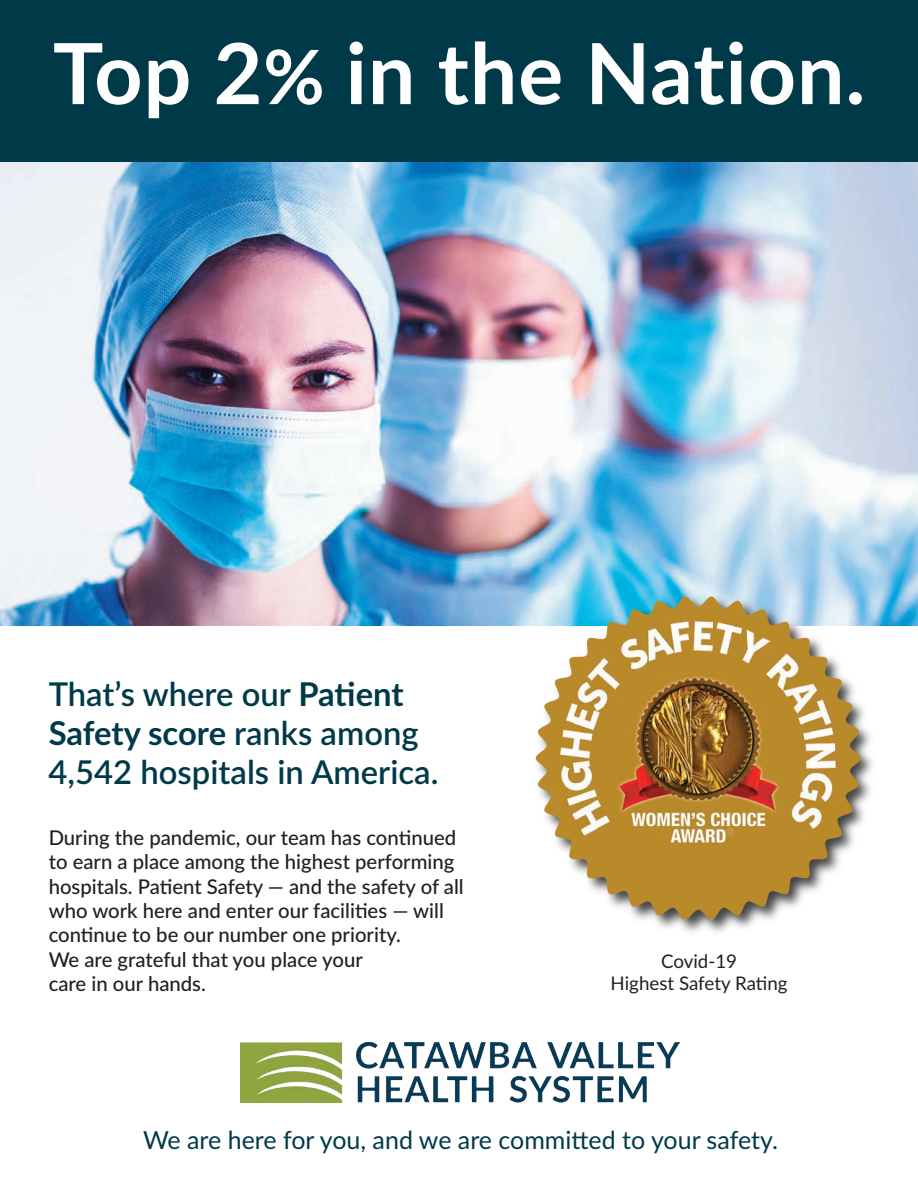
<style>
.page{position:relative;width:918px;height:1188px;background:#fff}
.page>*{position:absolute;margin:0;border:0;box-sizing:border-box;transform-origin:0 0}
.t1{font:700 84.3px "Lato";letter-spacing:.01em;color:#fff}
.t2{font:600 32.85px/39.3px "Lato";color:#003a49}
.t3{font:25.05px "Lato";color:#003a49}
.t4{font:500 20.25px/24.3px "Lato";color:#231f20}
.t5{font:18.75px/22.5px "Lato";color:#231f20;text-align:center}
.s1{font-size:75px}
.s2{font-weight:700}
</style>
<div class="page">
<img style="left:0;top:161px;width:918px;height:465px">
<img style="left:240px;top:1042px;width:439px;height:61px">
<img style="left:505px;top:560px;width:401px;height:66px">
<img style="left:512px;top:578px;width:374px;height:354px">
<div style="left:0;top:0;width:918px;height:161px;background:#003a49"></div>
<p class="t1" style="left:53px;top:11px;width:814px">Top 2<span class="s1">%</span> in the Nation.</p>
<p class="t2" style="left:49px;top:673px;width:391px">That’s where our <span class="s2">Patient<br>Safety score</span> ranks among<br>4,542 hospitals in America.</p>
<p class="t4" style="left:49px;top:824px;width:417px">During the pandemic, our team has continued to earn a place among the highest performing hospitals. Patient Safety — and the safety of all who work here and enter our facilities — will continue to be our number one priority.<br>We are grateful that you place your<br>care in our hands.</p>
<p class="t5" style="left:611px;top:949px;width:178px">Covid-19<br>Highest Safety Rating</p>
<p class="t3" style="left:143px;top:1122px;width:636px">We are here for you, and we are committed to your safety.</p>
</div>
